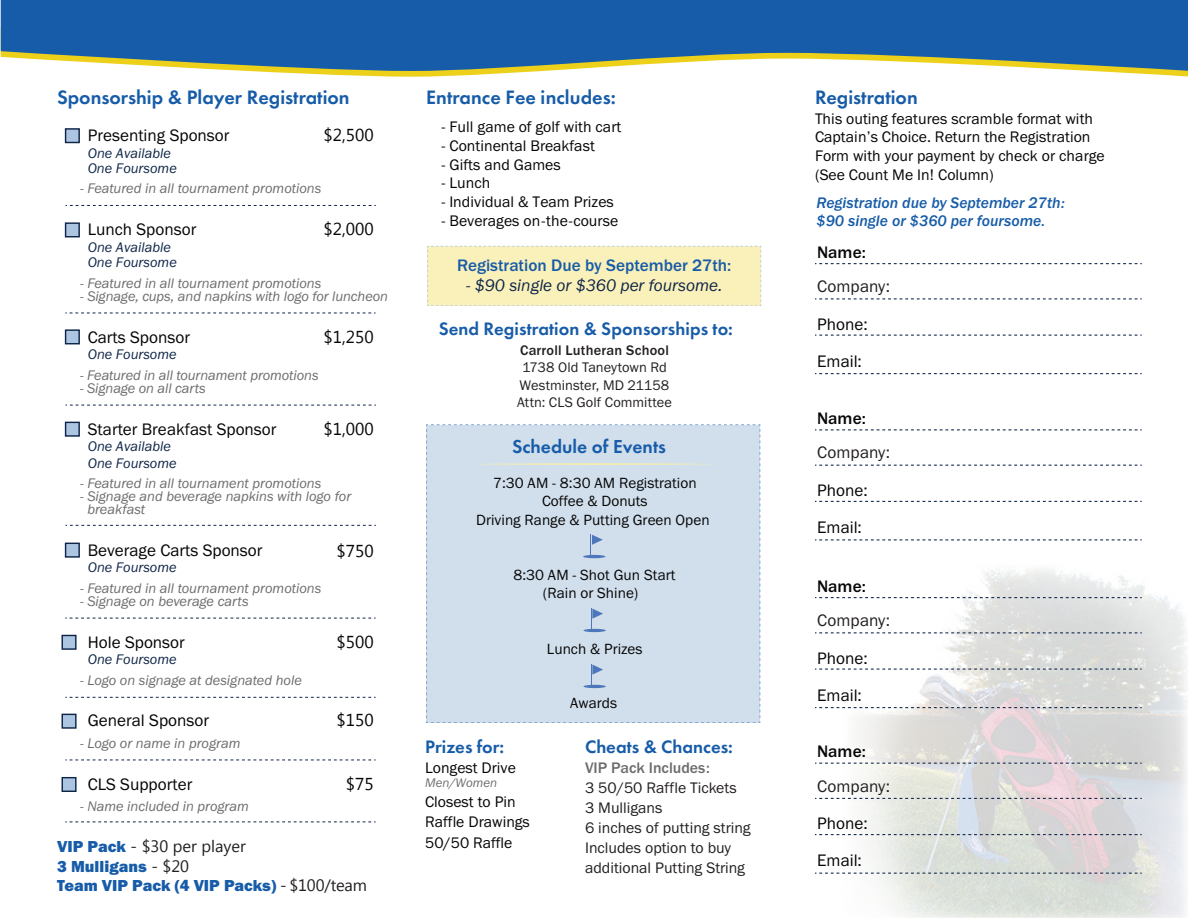
<style>
.page{position:relative;width:1188px;height:918px;background:#fff}
.page>*{position:absolute;margin:0;border:0;box-sizing:border-box;transform-origin:0 0}
.t1{font:600 20.1px "Futura PT";color:#175ca8}
.t2{font:600 19.5px "Futura PT";color:#175ca8}
.t3{font:600 18.75px "Futura PT";color:#175ca8}
.t4{font:17.25px/37.2px "Franklin Gothic URW Boo";color:#050504}
.t5{font:17.25px "Segoe UI";color:#050504}
.t6{font:17.25px "Franklin Gothic URW Boo";color:#231f20}
.t7{font:500 17.25px "Franklin Gothic URW";color:#175ca8}
.t8{font:17.25px "Franklin Gothic URW Boo Ita";color:#0e2547}
.t9{font:500 17.25px "Franklin Gothic URW";letter-spacing:-.005em;color:#050504}
.t10{font:16.5px/19.5px "Franklin Gothic URW Hea";color:#175ca8}
.t11{font:16.5px "Segoe UI";color:#231f20}
.t12{font:15.75px/18.8px "Franklin Gothic URW Boo";color:#050504}
.t13{font:15.75px/20.1px "Franklin Gothic URW Boo";color:#231f20}
.t14{font:15.75px/18.8px "Franklin Gothic URW Med Ita";color:#175ca8}
.t15{font:500 15.75px "Franklin Gothic URW";color:#6d6b6b}
.t16{font:15.3px/18.3px "Franklin Gothic URW Boo";color:#050504;text-align:center}
.t17{font:14.4px/12.9px "Franklin Gothic URW Boo Ita";letter-spacing:-.005em;color:#6d6b6b}
.t18{font:14.4px "Franklin Gothic URW Boo Ita";color:#0e2547}
.t19{font:14.4px/17.2px "Franklin Gothic URW Boo";color:#231f20;text-align:center}
.t20{font:500 14.4px "Franklin Gothic URW";letter-spacing:.015em;color:#231f20}
.t21{font:12.9px "Franklin Gothic URW Boo Ita";color:#6d6b6b}
.s1{font-family:"Franklin Gothic URW Hea";color:#175ca8}
.s2{font-family:"Segoe UI";color:#231f20}
</style>
<div class="page">
<img style="left:815px;top:569px;width:372px;height:349px">
<div style="left:427px;top:246px;width:335px;height:60px;background:#f9f0ba"></div>
<svg style="left:249px;top:71px;width:939px;height:6px"></svg>
<svg style="left:1px;top:0;width:1187px;height:71px;background:#346ea4"></svg>
<svg style="left:815px;top:298px;width:327px;height:1px"></svg>
<svg style="left:815px;top:263px;width:327px;height:1px"></svg>
<svg style="left:815px;top:335px;width:327px;height:1px"></svg>
<svg style="left:815px;top:373px;width:327px;height:1px"></svg>
<svg style="left:815px;top:465px;width:327px;height:1px"></svg>
<svg style="left:815px;top:429px;width:327px;height:1px"></svg>
<svg style="left:815px;top:501px;width:327px;height:1px"></svg>
<svg style="left:815px;top:539px;width:327px;height:1px"></svg>
<svg style="left:815px;top:632px;width:327px;height:1px"></svg>
<svg style="left:815px;top:597px;width:327px;height:1px"></svg>
<svg style="left:815px;top:669px;width:327px;height:1px"></svg>
<svg style="left:815px;top:707px;width:327px;height:1px"></svg>
<svg style="left:815px;top:798px;width:327px;height:1px"></svg>
<svg style="left:815px;top:763px;width:327px;height:1px"></svg>
<svg style="left:815px;top:834px;width:327px;height:1px"></svg>
<svg style="left:815px;top:873px;width:327px;height:1px"></svg>
<div style="left:426px;top:424px;width:335px;height:299px;background:#d1dfed"></div>
<svg style="left:66px;top:205px;width:310px;height:1px"></svg>
<div style="left:65px;top:128px;width:15px;height:15px;background:#acc5e0;border:1px solid #0e2547"></div>
<svg style="left:65px;top:313px;width:311px;height:1px"></svg>
<div style="left:65px;top:222px;width:15px;height:15px;background:#acc5e0;border:1px solid #0e2547"></div>
<svg style="left:66px;top:405px;width:310px;height:1px"></svg>
<div style="left:65px;top:329px;width:15px;height:15px;background:#acc5e0;border:1px solid #0e2547"></div>
<div style="left:65px;top:543px;width:15px;height:15px;background:#acc5e0;border:1px solid #0e2547"></div>
<svg style="left:65px;top:618px;width:311px;height:1px"></svg>
<svg style="left:65px;top:697px;width:311px;height:1px"></svg>
<div style="left:62px;top:635px;width:15px;height:15px;background:#acc5e0;border:1px solid #0e2547"></div>
<svg style="left:65px;top:760px;width:311px;height:1px"></svg>
<div style="left:62px;top:714px;width:15px;height:15px;background:#acc5e0;border:1px solid #0e2547"></div>
<svg style="left:65px;top:822px;width:311px;height:1px"></svg>
<div style="left:62px;top:777px;width:15px;height:15px;background:#acc5e0;border:1px solid #0e2547"></div>
<svg style="left:66px;top:525px;width:310px;height:1px"></svg>
<div style="left:65px;top:422px;width:15px;height:15px;background:#acc5e0;border:1px solid #0e2547"></div>
<h1 class="t1" style="left:57px;top:85px;width:294px">Sponsorship &amp; Player Registration</h1>
<p class="t4" style="left:88px;top:116px;width:143px">Presenting Sponsor</p>
<p class="t18" style="left:88px;top:144px;width:85px">One Available</p>
<p class="t5" style="left:324px;top:123px;width:52px">$2,500</p>
<p class="t18" style="left:88px;top:159px;width:91px">One Foursome</p>
<p class="t17" style="left:80px;top:182px;width:243px">- Featured in all tournament promotions</p>
<p class="t4" style="left:88px;top:211px;width:110px">Lunch Sponsor</p>
<p class="t18" style="left:88px;top:238px;width:85px">One Available</p>
<p class="t5" style="left:324px;top:217px;width:52px">$2,000</p>
<p class="t18" style="left:88px;top:253px;width:91px">One Foursome</p>
<p class="t17" style="left:80px;top:276px;width:243px">- Featured in all tournament promotions</p>
<p class="t17" style="left:80px;top:289px;width:309px">- Signage, cups, and napkins with logo for luncheon</p>
<p class="t4" style="left:88px;top:318px;width:104px">Carts Sponsor</p>
<p class="t5" style="left:324px;top:325px;width:52px">$1,250</p>
<p class="t18" style="left:88px;top:346px;width:90px">One Foursome</p>
<p class="t17" style="left:80px;top:368px;width:240px">- Featured in all tournament promotions</p>
<p class="t17" style="left:80px;top:381px;width:127px">- Signage on all carts</p>
<p class="t5" style="left:324px;top:417px;width:52px">$1,000</p>
<p class="t4" style="left:88px;top:410px;width:190px">Starter Breakfast Sponsor</p>
<p class="t18" style="left:88px;top:438px;width:85px">One Available</p>
<p class="t17" style="left:80px;top:476px;width:243px">- Featured in all tournament promotions</p>
<p class="t17" style="left:87px;top:489px;width:265px;text-indent:-7px">- Signage and beverage napkins with logo for breakfast</p>
<p class="t18" style="left:88px;top:454px;width:90px">One Foursome</p>
<p class="t4" style="left:88px;top:531px;width:176px">Beverage Carts Sponsor</p>
<p class="t18" style="left:88px;top:558px;width:90px">One Foursome</p>
<p class="t17" style="left:80px;top:581px;width:243px">- Featured in all tournament promotions</p>
<p class="t17" style="left:80px;top:594px;width:170px">- Signage on beverage carts</p>
<p class="t5" style="left:337px;top:539px;width:39px">$750</p>
<p class="t4" style="left:88px;top:623px;width:99px">Hole Sponsor</p>
<p class="t5" style="left:337px;top:630px;width:39px">$500</p>
<p class="t17" style="left:80px;top:673px;width:223px">- Logo on signage at designated hole</p>
<p class="t4" style="left:88px;top:702px;width:123px">General Sponsor</p>
<p class="t5" style="left:337px;top:708px;width:39px">$150</p>
<p class="t17" style="left:80px;top:736px;width:162px">- Logo or name in program</p>
<p class="t4" style="left:88px;top:765px;width:106px">CLS Supporter</p>
<p class="t5" style="left:346px;top:772px;width:29px">$75</p>
<p class="t17" style="left:80px;top:800px;width:170px">- Name included in program</p>
<p class="t18" style="left:88px;top:651px;width:90px">One Foursome</p>
<p class="t11" style="left:57px;top:835px;width:190px"><span class="s1">VIP Pack</span> - $30 per player</p>
<p class="t10" style="left:57px;top:856px;width:311px">3 Mulligans <span class="s2">- $20<br></span>Team VIP Pack (4 VIP Packs) <span class="s2">- $100/team</span></p>
<h1 class="t1" style="left:426px;top:85px;width:191px">Entrance Fee includes:</h1>
<p class="t12" style="left:442px;top:117px;width:181px">- Full game of golf with cart</p>
<p class="t12" style="left:442px;top:136px;width:155px">- Continental Breakfast</p>
<p class="t12" style="left:442px;top:155px;width:121px">- Gifts and Games</p>
<p class="t12" style="left:442px;top:174px;width:50px">- Lunch</p>
<p class="t12" style="left:442px;top:192px;width:174px">- Individual &amp; Team Prizes</p>
<p class="t12" style="left:442px;top:211px;width:178px">- Beverages on-the-course</p>
<p class="t7" style="left:457px;top:255px;width:276px">Registration Due by September 27th:</p>
<p class="t8" style="left:466px;top:275px;width:258px">- $90 single or $360 per foursome.</p>
<h3 class="t3" style="left:439px;top:317px;width:296px">Send Registration &amp; Sponsorships to:</h3>
<p class="t20" style="left:520px;top:341px;width:150px">Carroll Lutheran School</p>
<p class="t19" style="left:517px;top:359px;width:157px">1738 Old Taneytown Rd<br>Westminster, MD 21158<br>Attn: CLS Golf Committee</p>
<h2 class="t2" style="left:512px;top:434px;width:156px">Schedule of Events</h2>
<p class="t16" style="left:476px;top:473px;width:235px">7:30 AM - 8:30 AM Registration<br>Coffee &amp; Donuts<br>Driving Range &amp; Putting Green Open</p>
<p class="t16" style="left:513px;top:565px;width:164px">8:30 AM - Shot Gun Start (Rain or Shine)</p>
<p class="t16" style="left:547px;top:640px;width:97px">Lunch &amp; Prizes</p>
<h3 class="t3" style="left:425px;top:735px;width:81px">Prizes for:</h3>
<p class="t12" style="left:425px;top:758px;width:92px">Longest Drive</p>
<p class="t21" style="left:425px;top:775px;width:73px">Men/Women</p>
<p class="t12" style="left:425px;top:792px;width:106px;line-height:20.1px">Closest to Pin<br>Raffle Drawings<br>50/50 Raffle</p>
<p class="t16" style="left:570px;top:694px;width:48px">Awards</p>
<h3 class="t3" style="left:585px;top:735px;width:149px">Cheats &amp; Chances:</h3>
<p class="t15" style="left:585px;top:758px;width:126px">VIP Pack Includes:</p>
<p class="t13" style="left:585px;top:777px;width:167px">3 50/50 Raffle Tickets<br>3 Mulligans<br>6 inches of putting string<br>Includes option to buy additional Putting String</p>
<h1 class="t1" style="left:815px;top:85px;width:104px">Registration</h1>
<p class="t12" style="left:815px;top:109px;width:291px">This outing features scramble format with Captain’s Choice. Return the Registration Form with your payment by check or charge (See Count Me In! Column)</p>
<p class="t14" style="left:816px;top:193px;width:250px">Registration due by September 27th: $90 single or $360 per foursome.</p>
<p class="t9" style="left:817px;top:241px;width:50px">Name:</p>
<p class="t6" style="left:817px;top:276px;width:74px">Company:</p>
<p class="t4" style="left:817px;top:305px;width:52px">Phone:<br>Email:</p>
<p class="t9" style="left:817px;top:407px;width:50px">Name:</p>
<p class="t6" style="left:817px;top:442px;width:74px">Company:</p>
<p class="t4" style="left:817px;top:471px;width:52px">Phone:<br>Email:</p>
<p class="t9" style="left:817px;top:575px;width:50px">Name:</p>
<p class="t6" style="left:817px;top:610px;width:74px">Company:</p>
<p class="t4" style="left:817px;top:639px;width:52px">Phone:<br>Email:</p>
<p class="t9" style="left:817px;top:741px;width:50px">Name:</p>
<p class="t6" style="left:817px;top:775px;width:74px">Company:</p>
<p class="t4" style="left:817px;top:805px;width:52px">Phone:<br>Email:</p>
</div>
